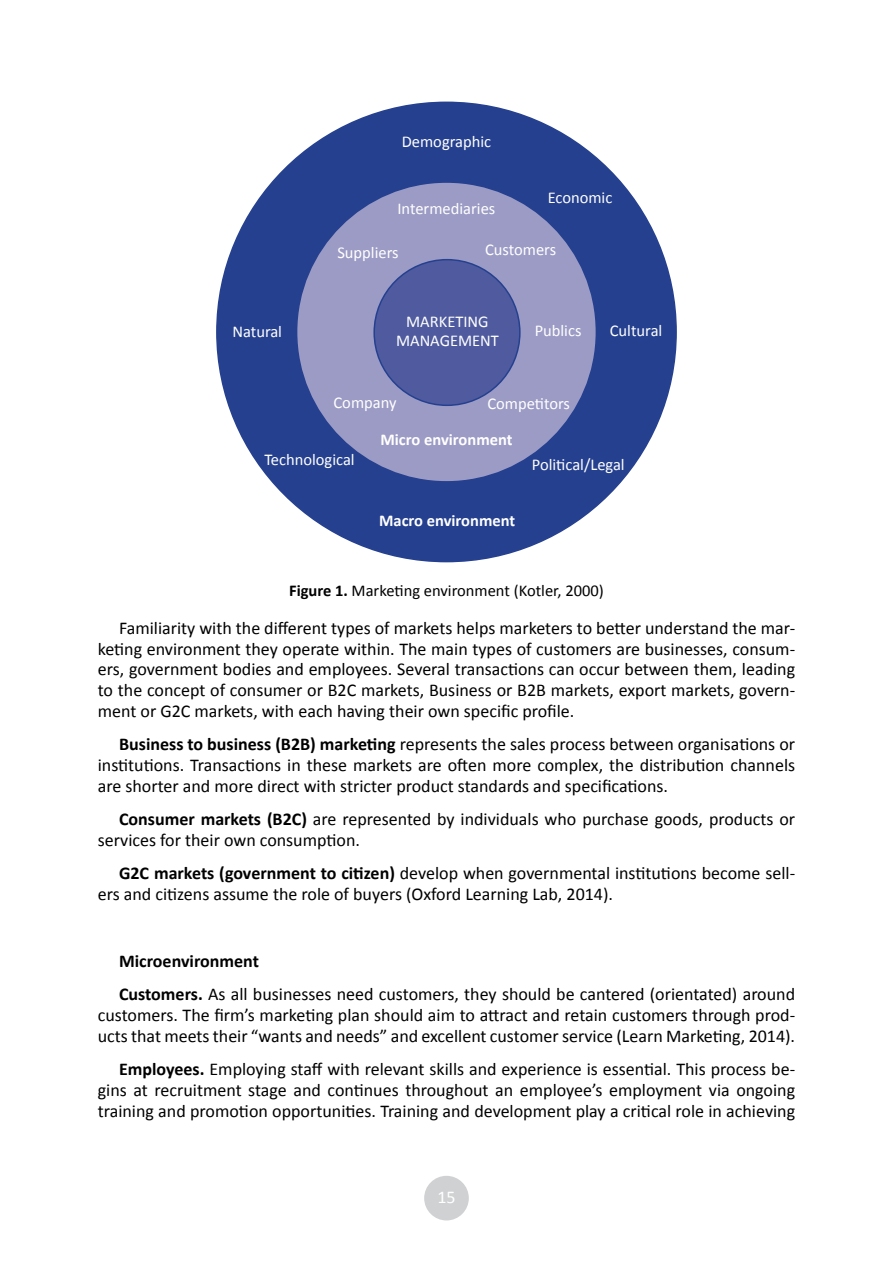
<style>
.page{position:relative;width:893px;height:1263px;background:#fff}
.page>*{position:absolute;margin:0;border:0;box-sizing:border-box;transform-origin:0 0}
.t1{font:18px/20.7px "Calibri";color:#000}
.t2{font:18px "Calibri";color:#fff}
.t3{font:16.5px/19px "Calibri";color:#fff}
.t4{font:16.5px "Calibri";color:#000}
.t5{font:700 16.5px "Calibri";color:#fff}
.s1{font-weight:700}
</style>
<div class="page">
<div style="left:424px;top:1176px;width:45px;height:44px;background:#cfd1d2;border-radius:50%"></div>
<div style="left:217px;top:102px;width:459px;height:460px;background:#25408f;border-radius:50%"></div>
<div style="left:297px;top:182px;width:299px;height:300px;background:#9b9bc5;border-radius:50%"></div>
<div style="left:374px;top:260px;width:146px;height:145px;background:#4f5b9e;border-radius:50%"></div>
<p class="t3" style="left:402px;top:132px;width:91px">Demographic</p>
<p class="t3" style="left:397px;top:199px;width:99px">I ntermediaries</p>
<p class="t3" style="left:548px;top:188px;width:66px">Economic</p>
<p class="t3" style="left:232px;top:322px;width:51px">Natural</p>
<p class="t3" style="left:337px;top:243px;width:63px">Suppliers</p>
<p class="t3" style="left:485px;top:240px;width:73px">Customers</p>
<p class="t3" style="left:396px;top:312px;width:104px;text-indent:59px">TING<br>MANAGEMENT</p>
<p class="t3" style="left:406px;top:312px;width:24px">MARKE</p>
<p class="t3" style="left:535px;top:321px;width:48px">Publics</p>
<p class="t3" style="left:333px;top:393px;width:65px">Company</p>
<p class="t3" style="left:487px;top:394px;width:84px">Competitors</p>
<p class="t5" style="left:380px;top:429px;width:133px">Micro environment</p>
<p class="t3" style="left:610px;top:321px;width:54px">Cultural</p>
<p class="t3" style="left:264px;top:450px;width:92px">Technological</p>
<p class="t5" style="left:379px;top:509px;width:138px">Macro environment</p>
<p class="t3" style="left:532px;top:455px;width:94px">Political/Legal</p>
<p class="t4" style="left:289px;top:580px;width:316px"><span class="s1">Figure 1.</span> Marketing environment (Kotler, 2000)</p>
<p class="t1" style="left:98px;top:618px;width:699px;text-align:justify;text-indent:21px">Familiarity with the different types of markets helps marketers to better understand the mar&shy;keting environment they operate within. The main types of customers are businesses, consum&shy;ers, government bodies and employees. Several transactions can occur between them, leading to the concept of consumer or B2C markets, Business or B2B markets, export markets, govern&shy;ment or G2C markets, with each having their own specific profile.</p>
<p class="t1" style="left:98px;top:734px;width:699px;text-align:justify;text-indent:21px"><span class="s1">Business to business (B2B) marketing</span> represents the sales process between organisations or institutions. Transactions in these markets are often more complex, the distribution channels are shorter and more direct with stricter product standards and specifications.</p>
<p class="t1" style="left:98px;top:809px;width:699px;text-indent:21px"><span class="s1">Consumer markets (B2C)</span> are represented by individuals who purchase goods, products or services for their own consumption.</p>
<p class="t1" style="left:98px;top:863px;width:699px;text-indent:21px"><span class="s1">G2C markets (government to citizen)</span> develop when governmental institutions become sell&shy;ers and citizens assume the role of buyers (Oxford Learning Lab, 2014).</p>
<p class="t1" style="left:119px;top:944px;width:678px;line-height:33.5px"><span class="s1">Microenvironment<br>Customers.</span> As all businesses need customers, they should be cantered (orientated) around</p>
<p class="t1" style="left:98px;top:1005px;width:699px">customers. The firm’s marketing plan should aim to attract and retain customers through prod&shy;ucts that meets their “wants and needs” and excellent customer service (Learn Marketing, 2014).</p>
<p class="t1" style="left:98px;top:1059px;width:699px;text-align:justify;text-indent:21px"><span class="s1">Employees.</span> Employing staff with relevant skills and experience is essential. This process be&shy;gins at recruitment stage and continues throughout an employee’s employment via ongoing training and promotion opportunities. Training and development play a critical role in achieving</p>
<p class="t2" style="left:437px;top:1186px;width:20px">15</p>
</div>
